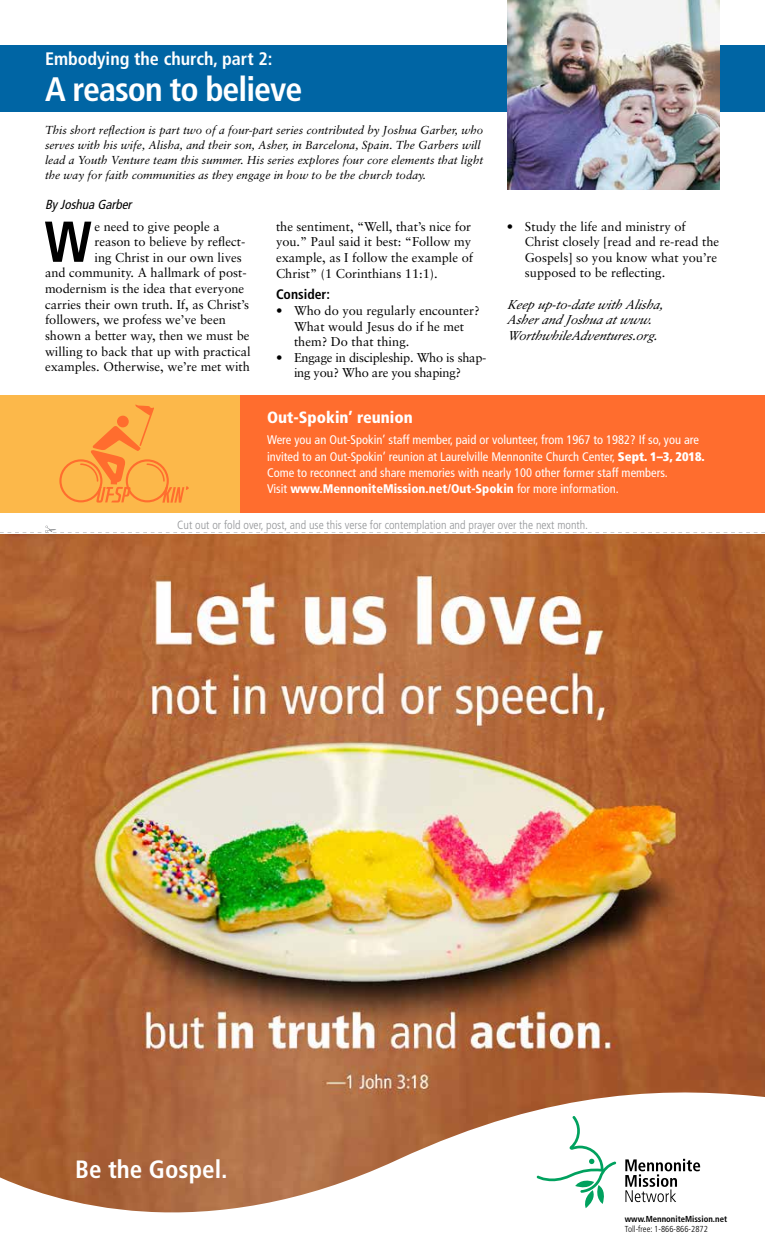
<style>
.page{position:relative;width:765px;height:1260px;background:#fff}
.page>*{position:absolute;margin:0;border:0;box-sizing:border-box;transform-origin:0 0}
.t1{font:700 condensed 57.62px "Frutiger";color:#000}
.t2{font:700 condensed 34px "Frutiger";letter-spacing:-.03em;color:#fff}
.t3{font:700 condensed 25px "Frutiger";color:#fff}
.t4{font:700 condensed 18.12px "Frutiger";color:#fff}
.t5{font:900 condensed 16.25px "Frutiger";color:#fff}
.t6{font:700 condensed 13.75px "Frutiger";color:#000}
.t7{font:italic condensed 13.12px "Frutiger";color:#000}
.t8{font:12.75px/15.6px "Sabon";color:#000}
.t9{font:italic 12.75px/15.6px "Sabon";color:#000}
.t10{font:12.75px/15.6px "Sabon";letter-spacing:-.02em;color:#000;text-align:center}
.t11{font:condensed 12.5px/16.2px "Frutiger";color:#fff}
.t12{font:300 condensed 11.88px "Frutiger";color:#939598}
.t13{font:italic 11.5px/15px "Sabon";color:#000}
.t14{font:700 condensed 8.75px "Frutiger";color:#000}
.t15{font:300 condensed 8.75px "Frutiger";color:#000}
.s1{font-family:"Frutiger";font-weight:900;font-stretch:condensed}
.s2{font-weight:900}
</style>
<div class="page">
<img style="left:0;top:534px;width:765px;height:552px">
<div style="left:0;top:45px;width:765px;height:66px;background:#0065a4"></div>
<img style="left:507px;top:0;width:212px;height:190px">
<svg style="left:0;top:1086px;width:765px;height:127px"></svg>
<svg style="left:537px;top:1116px;width:79px;height:92px"></svg>
<svg style="left:625px;top:1159px;width:75px;height:43px"></svg>
<svg style="left:0;top:526px;width:765px;height:7px"></svg>
<div style="left:0;top:395px;width:765px;height:117px;background:#ff6d2e"></div>
<div style="left:0;top:395px;width:239px;height:117px;background:#fcb84a"></div>
<svg style="left:59px;top:405px;width:130px;height:98px"></svg>
<h3 class="t4" style="left:45px;top:48px;width:229px">Embodying the church, part 2:</h3>
<h2 class="t2" style="left:45px;top:69px;width:259px">A reason to believe</h2>
<p class="t13" style="left:45px;top:123px;width:440px">This short reflection is part two of a four-part series contributed by Joshua Garber, who serves with his wife, Alisha, and their son, Asher, in Barcelona, Spain. The Garbers will lead a Youth Venture team this summer. His series explores four core elements that light the way for faith communities as they engage in how to be the church today.</p>
<p class="t7" style="left:45px;top:197px;width:91px">ByJoshuaGarber</p>
<h1 class="t1" style="left:44px;top:208px;width:49px">W</h1>
<p class="t8" style="left:94px;top:218px;width:127px">e need to give people a</p>
<p class="t8" style="left:276px;top:218px;width:199px">the sentiment, “Well, that’s nice for you.” Paul said it best: “Follow my example, as I follow the example of Christ” (1 Corinthians 11:1).</p>
<p class="t6" style="left:276px;top:286px;width:56px">Consider:</p>
<p class="t8" style="left:294px;top:303px;width:187px;text-indent:-18px"><span class="s1">•</span> Who do you regularly encounter?<br>What would Jesus do if he met them? Do that thing.</p>
<p class="t10" style="left:276px;top:349px;width:212px"><span class="s1">•</span> Engage in discipleship. Who is shap&shy;ing you? Who are you shaping?</p>
<p class="t8" style="left:94px;top:234px;width:152px">reason to believe by reflect-</p>
<p class="t8" style="left:94px;top:249px;width:149px">ing Christ in our own lives</p>
<p class="t8" style="left:45px;top:265px;width:203px">and community. A hallmark of post-</p>
<p class="t8" style="left:45px;top:281px;width:201px">modernism is the idea that everyone</p>
<p class="t8" style="left:45px;top:296px;width:206px">carries their own truth. If, as Christ’s</p>
<p class="t8" style="left:45px;top:312px;width:182px">followers, we profess we’ve been</p>
<p class="t8" style="left:45px;top:328px;width:206px">shown a better way, then we must be</p>
<p class="t8" style="left:45px;top:343px;width:207px">willing to back that up with practical</p>
<p class="t8" style="left:45px;top:359px;width:206px">examples. Otherwise, we’re met with</p>
<p class="t8" style="left:525px;top:218px;width:196px;text-indent:-18px"><span class="s1">•</span> Study the life and ministry of<br>Christ closely [read and re-read the<br>Gospels] so you know what you’re supposed to be reflecting.</p>
<p class="t9" style="left:507px;top:296px;width:161px">Keep up -to-datewith Alisha,<br>Asherand Joshua atwww.<br>WorthwhileAdventures.org.</p>
<p class="t5" style="left:267px;top:407px;width:147px">Out-Spokin’ reunion</p>
<p class="t11" style="left:267px;top:432px;width:439px">Were you an Out-Spokin’ staff member, paid or volunteer, from 1967 to 1982? If so, you are invited to an Out-Spokin’ reunion at Laurelville Mennonite Church Center, <span class="s2">Sept. 1–3, 2018.<br></span>Come to reconnect and share memories with nearly 100 other former staff members.<br>Visit <span class="s2">www.MennoniteMission.net/Out-Spokin</span> for more information.</p>
<p class="t12" style="left:177px;top:518px;width:412px">Cut out or fold over, post, and use this verse for contemplation and prayer over the next month.</p>
<h3 class="t3" style="left:75px;top:1154px;width:154px">Be the Gospel.</h3>
<p class="t14" style="left:625px;top:1213px;width:104px">www.MennoniteMission.net</p>
<p class="t15" style="left:625px;top:1224px;width:85px">Toll-free: 1-866-866-2872</p>
</div>
